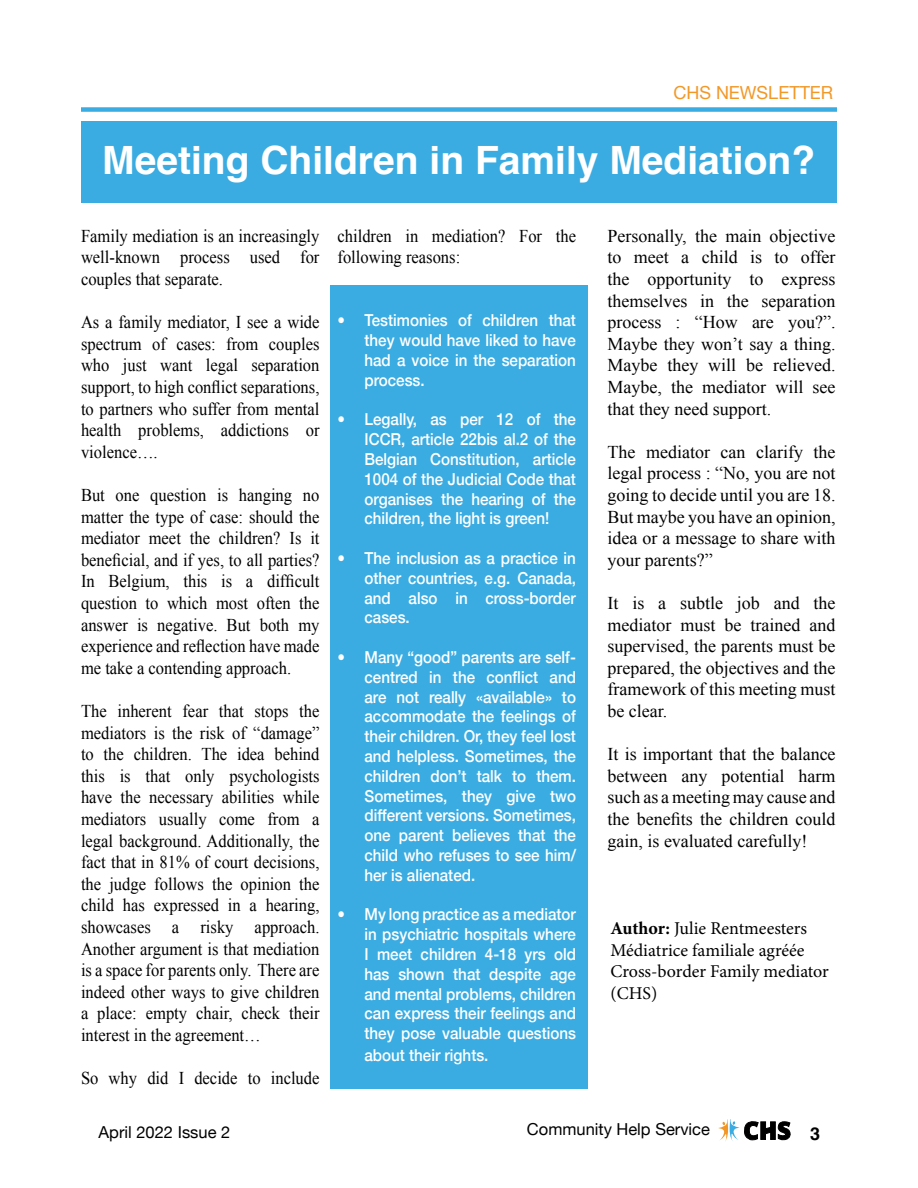
<style>
.page{position:relative;width:918px;height:1188px;background:#fff}
.page>*{position:absolute;margin:0;border:0;box-sizing:border-box;transform-origin:0 0}
.t1{font:700 39px "Helvetica";color:#fff}
.t2{font:18px/21.6px "Times New Roman";color:#000;text-align:justify;scale:.92 1}
.t3{font:18px/21.6px "Times New Roman";color:#000;text-align:justify}
.t4{font:18px/21.6px "Minion Pro";color:#000}
.t5{font:18px "Helvetica Neue";color:#f29827}
.t6{font:700 18px "Helvetica";color:#000}
.t7{font:500 16.5px/19.8px "Helvetica Neue";color:#fff;text-align:justify;scale:.92 1}
.t8{font:16.5px "Helvetica Neue";color:#000}
.s1{font-weight:700}
</style>
<div class="page">
<svg style="left:718px;top:1120px;width:73px;height:22px"></svg>
<div style="left:81px;top:107px;width:756px;height:5px;background:#3aace2"></div>
<div style="left:81px;top:122px;width:756px;height:81px;background:#3aace2"></div>
<div style="left:330px;top:285px;width:258px;height:804px;background:#3aace2"></div>
<p class="t5" style="left:673px;top:80px;width:161px">CHS NEWSLETTER</p>
<h1 class="t1" style="left:102px;top:136px;width:714px">Meeting Children in Family Mediation?</h1>
<p class="t2" style="left:81px;top:225px;width:261px">Family mediation is an increasingly well-known process used for couples that separate.</p>
<p class="t2" style="left:81px;top:311px;width:261px">As a family mediator, I see a wide spectrum of cases: from couples who just want legal separation support, to high conflict separations, to partners who suffer from mental health problems, addictions or violence….</p>
<p class="t2" style="left:81px;top:484px;width:261px">But one question is hanging no matter the type of case: should the mediator meet the children? Is it beneficial, and if yes, to all parties?<br>In Belgium, this is a difficult question to which most often the answer is negative. But both my experience and reflection have made me take a contending approach.</p>
<p class="t2" style="left:81px;top:700px;width:261px">The inherent fear that stops the mediators is the risk of “damage” to the children. The idea behind this is that only psychologists have the necessary abilities while mediators usually come from a legal background. Additionally, the fact that in 81% of court decisions, the judge follows the opinion the child has expressed in a hearing, showcases a risky approach.<br>Another argument is that mediation is a space for parents only. There are indeed other ways to give children a place: empty chair, check their interest in the agreement…</p>
<p class="t2" style="left:81px;top:1067px;width:261px">So why did I decide to include</p>
<p class="t2" style="left:338px;top:225px;width:261px">children in mediation? For the following reasons:</p>
<p class="t7" style="left:365px;top:309px;width:231px;text-indent:-27px">• Testimonies of children that they would have liked to have had a voice in the separation process.</p>
<p class="t7" style="left:365px;top:408px;width:231px;text-indent:-27px">• Legally, as per 12 of the ICCR, article 22bis al.2 of the Belgian Constitution, article 1004 of the Judicial Code that organises the hearing of the children, the light is green!</p>
<p class="t7" style="left:365px;top:547px;width:231px;text-indent:-27px">• The inclusion as a practice in other countries, e.g. Canada, and also in cross-border cases.</p>
<p class="t7" style="left:365px;top:646px;width:231px;text-indent:-27px">• Many “good” parents are self&shy;centred in the conflict and are not really «available» to accommodate the feelings of their children. Or, they feel lost and helpless. Sometimes, the children don’t talk to them.<br>Sometimes, they give two different versions. Sometimes, one parent believes that the child who refuses to see him/ her is alienated.</p>
<p class="t7" style="left:365px;top:903px;width:231px;text-indent:-27px">• My long practice as a mediator in psychiatric hospitals where I meet children 4-18 yrs old has shown that despite age and mental problems, children can express their feelings and they pose valuable questions</p>
<p class="t7" style="left:365px;top:1044px;width:136px">about their rights.</p>
<p class="t3" style="left:608px;top:225px;width:230px">Personally, the main objective to meet a child is to offer the opportunity to express themselves in the separation process : “How are you?”.<br>Maybe they won’t say a thing.<br>Maybe they will be relieved.<br>Maybe, the mediator will see that they need support.</p>
<p class="t3" style="left:608px;top:441px;width:230px">The mediator can clarify the legal process : “No, you are not going to decide until you are 18.<br>But maybe you have an opinion, idea or a message to share with your parents?”</p>
<p class="t3" style="left:608px;top:592px;width:230px">It is a subtle job and the mediator must be trained and supervised, the parents must be prepared, the objectives and the framework of this meeting must be clear.</p>
<p class="t3" style="left:608px;top:743px;width:230px">It is important that the balance between any potential harm such as a meeting may cause and the benefits the children could gain, is evaluated carefully!</p>
<p class="t4" style="left:611px;top:918px;width:220px"><span class="s1">Author:</span> Julie Rentmeesters<br>Médiatrice familiale agréée<br>Cross-border Family mediator (CHS)</p>
<p class="t8" style="left:99px;top:1121px;width:133px">April 2022 Issue 2</p>
<p class="t8" style="left:527px;top:1118px;width:185px">Community Help Service</p>
<p class="t6" style="left:810px;top:1123px;width:12px">3</p>
</div>
